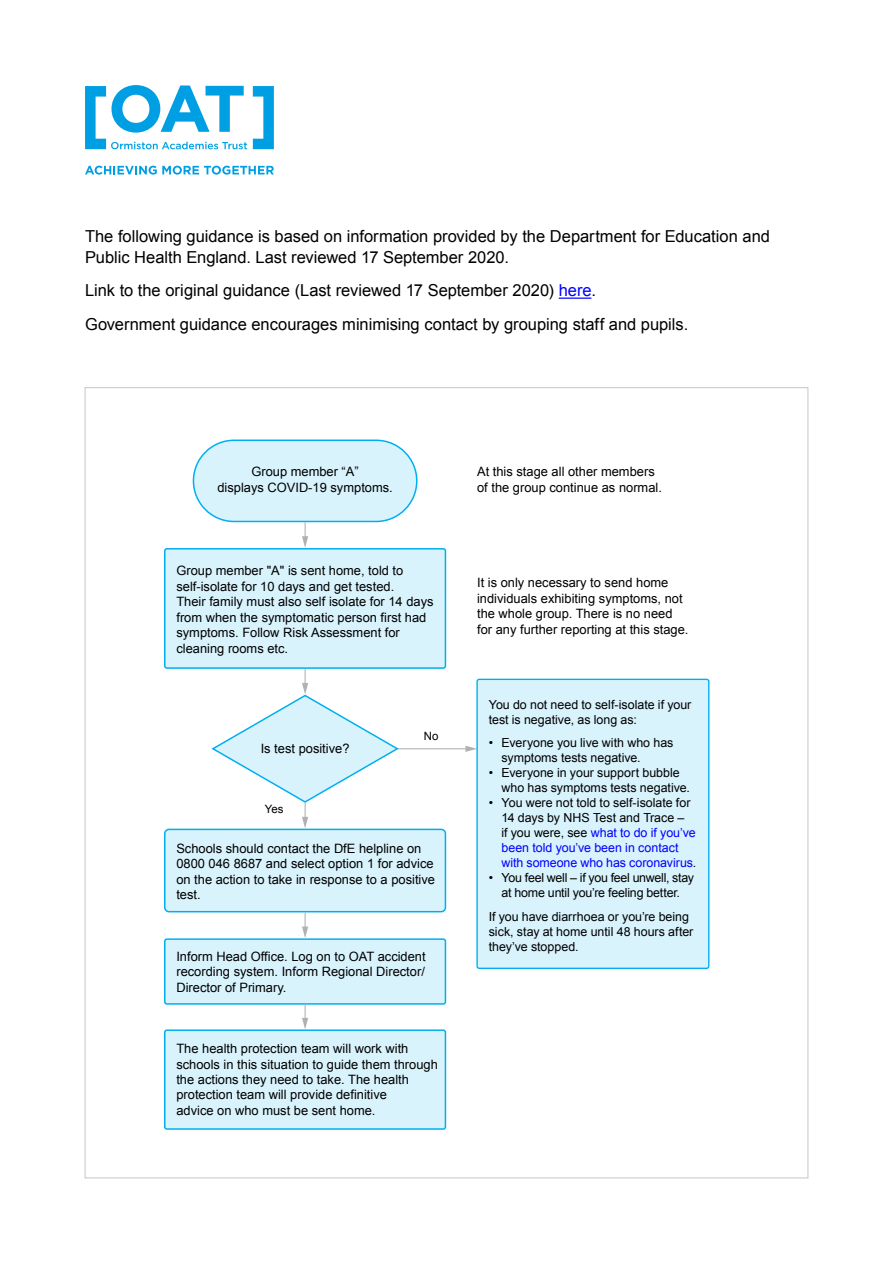
<style>
.page{position:relative;width:893px;height:1263px;background:#fff}
.page>*{position:absolute;margin:0;border:0;box-sizing:border-box;transform-origin:0 0}
.t1{font:16.5px/21px "Arial";color:#000}
.t2{font:12.9px/15.5px "Arial";color:#000}
.t3{font:12.45px/15px "Arial";color:#000}
.t4{font:12.45px/15px "Arial";color:#00f}
.t5{font:12.45px/15px "Arial";letter-spacing:-.02em;color:#000;text-align:center}
.t6{font:11.4px "Arial";color:#000}
.s1{color:#00f}
.s2{color:#000}
</style>
<div class="page">
<svg style="left:85px;top:166px;width:189px;height:9px"></svg>
<svg style="left:253px;top:86px;width:21px;height:63px"></svg>
<svg style="left:85px;top:85px;width:162px;height:64px"></svg>
<hr style="left:559px;top:298px;width:32px;height:1px;background:#00f">
<div style="left:193px;top:440px;width:224px;height:81px;background:#d9f3fd;border-radius:41px"></div>
<div style="left:193px;top:439px;width:224px;height:83px;border:2px solid #00aff0;border-radius:41px"></div>
<div style="left:165px;top:549px;width:280px;height:119px;background:#d9f3fd;border-radius:2px"></div>
<div style="left:164px;top:548px;width:282px;height:121px;border:2px solid #00aff0;border-radius:2px"></div>
<div style="left:165px;top:1030px;width:280px;height:99px;background:#d9f3fd;border-radius:2px"></div>
<div style="left:164px;top:1029px;width:282px;height:101px;border:2px solid #00aff0;border-radius:2px"></div>
<div style="left:165px;top:939px;width:280px;height:65px;background:#d9f3fd;border-radius:2px"></div>
<div style="left:164px;top:938px;width:282px;height:67px;border:2px solid #00aff0;border-radius:2px"></div>
<div style="left:165px;top:829px;width:280px;height:83px;background:#d9f3fd;border-radius:4px"></div>
<div style="left:164px;top:829px;width:282px;height:83px;border:2px solid #00aff0;border-radius:4px"></div>
<svg style="left:302px;top:522px;width:6px;height:26px"></svg>
<svg style="left:302px;top:912px;width:6px;height:26px"></svg>
<svg style="left:302px;top:1004px;width:6px;height:25px"></svg>
<hr style="left:397px;top:748px;width:71px;height:1px;background:#b1b1b1">
<svg style="left:465px;top:746px;width:11px;height:6px"></svg>
<svg style="left:211px;top:669px;width:189px;height:159px"></svg>
<div style="left:477px;top:679px;width:232px;height:289px;background:#d9f3fd;border-radius:2px"></div>
<div style="left:476px;top:679px;width:233px;height:290px;border:1px solid #00aff0;border-radius:2px"></div>
<p class="t1" style="left:85px;top:226px;width:686px">The following guidance is based on information provided by the Department for Education and<br>Public Health England. Last reviewed 17 September 2020.</p>
<p class="t1" style="left:85px;top:274px;width:605px;line-height:33.8px">Link to the original guidance (Last reviewed 17 September 2020) <span class="s1">here</span>.<br>Government guidance encourages minimising contact by grouping staff and pupils.</p>
<p class="t2" style="left:217px;top:464px;width:177px;text-align:center">Group member “A”<br>displays COVID-19 symptoms.</p>
<p class="t2" style="left:176px;top:563px;width:259px">Group member "A" is sent home, told to self-isolate for 10 days and get tested.<br>Their family must also self isolate for 14 days from when the symptomatic person first had symptoms. Follow Risk Assessment for cleaning rooms etc.</p>
<p class="t2" style="left:261px;top:740px;width:90px">Is test positive?</p>
<p class="t6" style="left:265px;top:802px;width:20px">Yes</p>
<p class="t6" style="left:424px;top:729px;width:16px">No</p>
<p class="t2" style="left:176px;top:841px;width:260px">Schools should contact the DfE helpline on 0800 046 8687 and select option 1 for advice on the action to take in response to a positive test.</p>
<p class="t2" style="left:176px;top:948px;width:251px;text-align:justify">Inform Head Office. Log on to OAT accident recording system. Inform Regional Director/ Director of Primary.</p>
<p class="t2" style="left:176px;top:1041px;width:263px">The health protection team will work with schools in this situation to guide them through the actions they need to take. The health protection team will provide definitive<br>advice on who must be sent home.</p>
<p class="t2" style="left:477px;top:464px;width:186px">At this stage all other members of the group continue as normal.</p>
<p class="t2" style="left:477px;top:575px;width:213px">It is only necessary to send home individuals exhibiting symptoms, not the whole group. There is no need for any further reporting at this stage.</p>
<p class="t3" style="left:489px;top:697px;width:204px">You do not need to self-isolate if your test is negative, as long as:</p>
<p class="t3" style="left:501px;top:735px;width:174px;text-indent:-13px">• Everyone you live with who has symptoms tests negative.</p>
<p class="t3" style="left:501px;top:765px;width:190px;text-indent:-13px">• Everyone in your support bubble who has symptoms tests negative.</p>
<p class="t4" style="left:501px;top:795px;width:196px;text-indent:-13px"><span class="s2">• You were not told to self-isolate for 14 days by NHS Test and Trace –<br>if you were, see</span> what to do if you’ve been told you’ve been in contact with someone who has coronavirus<span class="s2">.</span></p>
<p class="t5" style="left:489px;top:870px;width:207px">• You feel well – if you feel unwell, stay at home until you’re feeling better.</p>
<p class="t3" style="left:489px;top:909px;width:206px">If you have diarrhoea or you’re being sick, stay at home until 48 hours after they’ve stopped.</p>
</div>
